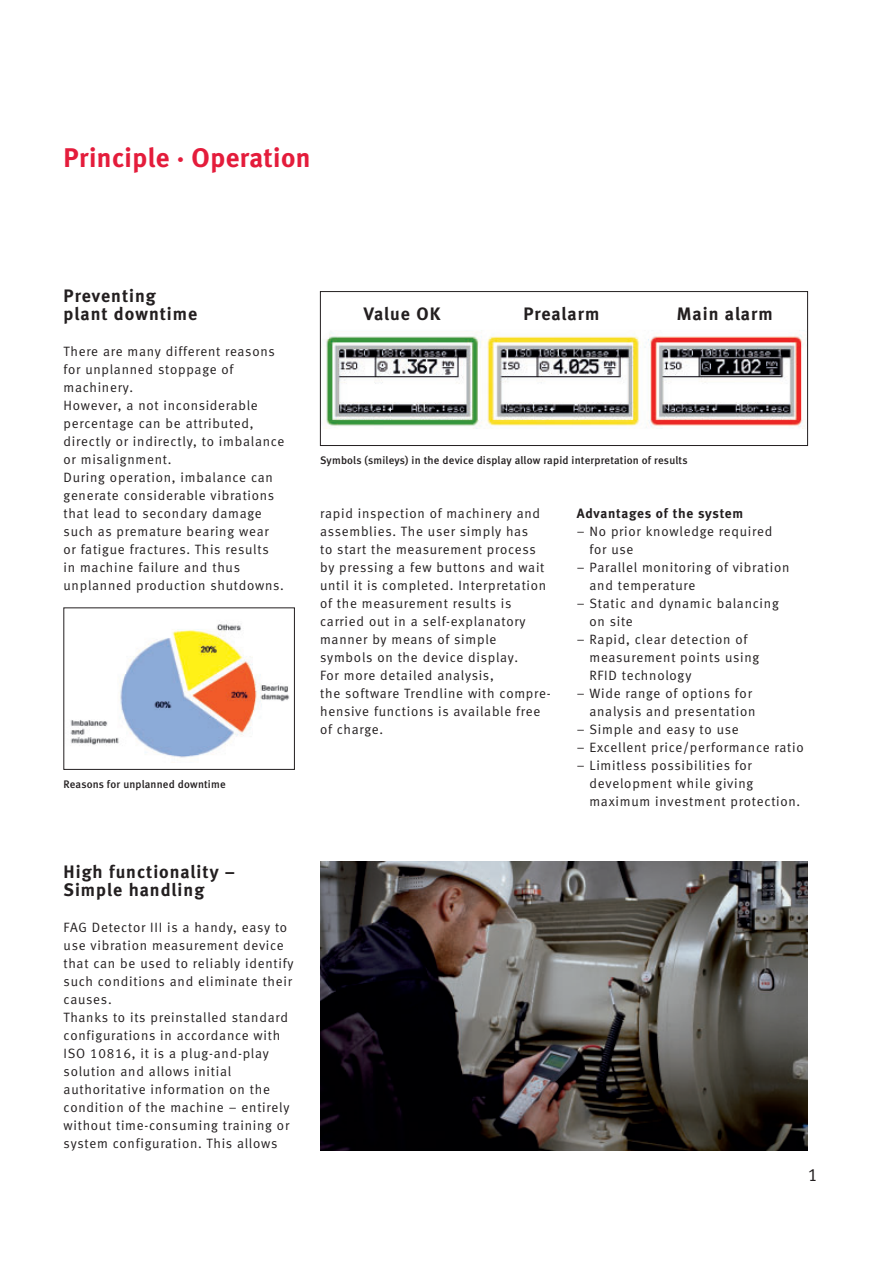
<style>
.page{position:relative;width:893px;height:1263px;background:#fff}
.page>*{position:absolute;margin:0;border:0;box-sizing:border-box;transform-origin:0 0}
.t1{font:27px "Meta Bold LF";letter-spacing:.015em;color:#e41c3b}
.t2{font:18px/18px "Meta Bold LF";letter-spacing:.055em;color:#231f20}
.t3{font:18px "Meta Normal LF";color:#231f20}
.t4{font:13.5px/18px "Meta Normal LF";letter-spacing:.055em;color:#231f20}
.t5{font:13.5px "Meta Bold LF";letter-spacing:.055em;color:#231f20}
.t6{font:10.95px "Meta Medium LF";letter-spacing:.015em;color:#231f20}
</style>
<div class="page">
<img style="left:320px;top:861px;width:488px;height:290px">
<img style="left:70px;top:624px;width:220px;height:134px">
<div style="left:64px;top:608px;width:231px;height:162px;border:1px solid #231f20"></div>
<img style="left:325px;top:330px;width:481px;height:99px">
<div style="left:320px;top:291px;width:488px;height:155px;border:1px solid #231f20"></div>
<h1 class="t1" style="left:64px;top:147px;width:249px">Principle · Operation</h1>
<h2 class="t2" style="left:64px;top:288px;width:135px">Preventing plant downtime</h2>
<p class="t4" style="left:64px;top:343px;width:222px">There are many different reasons for unplanned stoppage of machinery.<br>However, a not inconsiderable percentage can be attributed, directly or indirectly, to imbalance or misalignment.<br>During operation, imbalance can generate considerable vibrations that lead to secondary damage such as premature bearing wear<br>or fatigue fractures. This results<br>in machine failure and thus unplanned production shutdowns.</p>
<p class="t6" style="left:64px;top:780px;width:164px">Reasons for unplanned downtime</p>
<h2 class="t2" style="left:64px;top:864px;width:173px">High functionality –<br>Simple handling</h2>
<p class="t4" style="left:64px;top:919px;width:232px">FAG Detector III is a handy, easy to use vibration measurement device that can be used to reliably identify such conditions and eliminate their causes.<br>Thanks to its preinstalled standard configurations in accordance with<br>ISO 10816, it is a plug-and-play solution and allows initial authoritative information on the condition of the machine – entirely without time-consuming training or system configuration. This allows</p>
<h2 class="t2" style="left:364px;top:306px;width:78px">Value OK</h2>
<h2 class="t2" style="left:523px;top:306px;width:77px">Prealarm</h2>
<h2 class="t2" style="left:677px;top:306px;width:97px">Main alarm</h2>
<p class="t6" style="left:320px;top:456px;width:369px">Symbols (smileys) in the device display allow rapid interpretation of results</p>
<p class="t4" style="left:320px;top:505px;width:232px">rapid inspection of machinery and assemblies. The user simply has<br>to start the measurement process by pressing a few buttons and wait until it is completed. Interpretation of the measurement results is carried out in a self-explanatory manner by means of simple symbols on the device display.<br>For more detailed analysis,<br>the software Trendline with compre&shy;hensive functions is available free of charge.</p>
<p class="t5" style="left:577px;top:508px;width:168px">Advantages of the system</p>
<p class="t4" style="left:589px;top:523px;width:184px;text-indent:-13px">– No prior knowledge required for use</p>
<p class="t4" style="left:589px;top:559px;width:201px;text-indent:-13px">– Parallel monitoring of vibration and temperature</p>
<p class="t4" style="left:589px;top:595px;width:191px;text-indent:-13px">– Static and dynamic balancing on site</p>
<p class="t4" style="left:589px;top:631px;width:171px;text-indent:-13px">– Rapid, clear detection of measurement points using<br>RFID technology</p>
<p class="t4" style="left:577px;top:685px;width:180px;text-align:right">– Wide range of options for analysis and presentation</p>
<p class="t4" style="left:577px;top:721px;width:164px">– Simple and easy to use</p>
<p class="t4" style="left:577px;top:739px;width:228px">– Excellent price/performance ratio</p>
<p class="t4" style="left:589px;top:757px;width:212px;text-indent:-13px">– Limitless possibilities for development while giving maximum investment protection.</p>
<h2 class="t3" style="left:808px;top:1168px;width:12px">1</h2>
</div>
